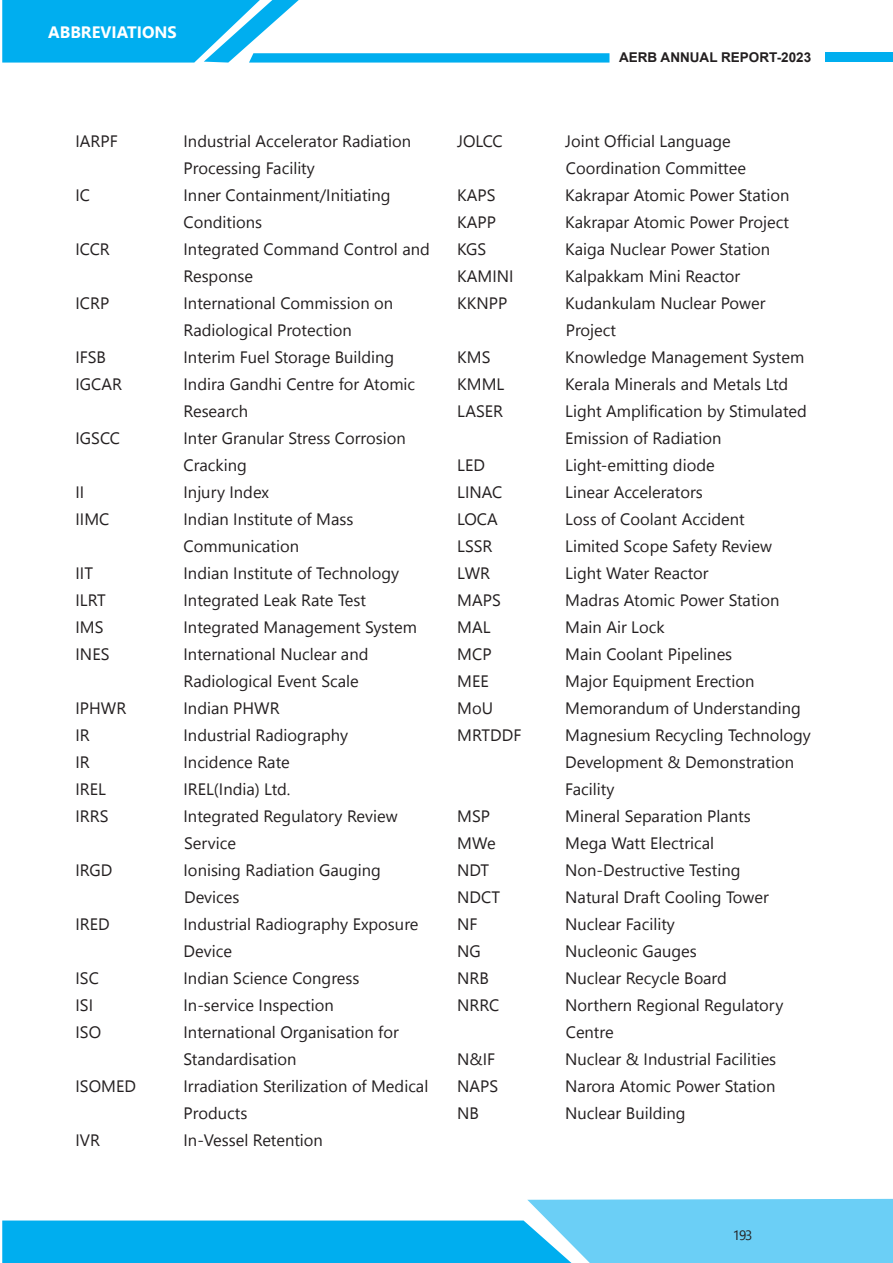
<style>
.page{position:relative;width:893px;height:1263px;background:#fff}
.page>*{position:absolute;margin:0;border:0;box-sizing:border-box;transform-origin:0 0}
.Body_Text_11{font:16.5px/27px "Nirmala UI";color:#231f20}
.Sub-Headline{font:700 16.5px "Nirmala UI";color:#fff}
.t1{font:700 13.5px "Arial";color:#231f20}
.t2{font:13.5px "Nirmala UI";color:#231f20}
</style>
<div class="page">
<svg style="left:2px;top:1199px;width:891px;height:64px"></svg>
<div style="left:825px;top:53px;width:68px;height:9px;background:#00aeef"></div>
<svg style="left:2px;top:0;width:607px;height:63px"></svg>
<p class="Sub-Headline" style="left:48px;top:18px;width:130px">ABBREVIATIONS</p>
<p class="Body_Text_11" style="left:76px;top:127px;width:44px">IARPF</p>
<p class="Body_Text_11" style="left:184px;top:127px;width:229px">Industrial Accelerator Radiation<br>Processing Facility</p>
<p class="Body_Text_11" style="left:76px;top:181px;width:16px">IC</p>
<p class="Body_Text_11" style="left:184px;top:181px;width:209px">Inner Containment/Initiating<br>Conditions</p>
<p class="Body_Text_11" style="left:76px;top:235px;width:36px">ICCR</p>
<p class="Body_Text_11" style="left:184px;top:235px;width:248px">Integrated Command Control and<br>Response</p>
<p class="Body_Text_11" style="left:76px;top:289px;width:35px">ICRP</p>
<p class="Body_Text_11" style="left:184px;top:289px;width:211px">International Commission on<br>Radiological Protection</p>
<p class="Body_Text_11" style="left:76px;top:343px;width:32px">IFSB</p>
<p class="Body_Text_11" style="left:184px;top:343px;width:212px">Interim Fuel Storage Building</p>
<p class="Body_Text_11" style="left:76px;top:370px;width:48px">IGCAR</p>
<p class="Body_Text_11" style="left:184px;top:370px;width:233px">Indira Gandhi Centre for Atomic<br>Research</p>
<p class="Body_Text_11" style="left:76px;top:424px;width:46px">IGSCC</p>
<p class="Body_Text_11" style="left:184px;top:424px;width:224px">Inter Granular Stress Corrosion<br>Cracking</p>
<p class="Body_Text_11" style="left:76px;top:478px;width:10px">II</p>
<p class="Body_Text_11" style="left:184px;top:478px;width:87px">Injury Index</p>
<p class="Body_Text_11" style="left:76px;top:505px;width:35px">IIMC</p>
<p class="Body_Text_11" style="left:184px;top:505px;width:171px">Indian Institute of Mass<br>Communication</p>
<p class="Body_Text_11" style="left:76px;top:559px;width:19px">IIT</p>
<p class="Body_Text_11" style="left:184px;top:559px;width:217px">Indian Institute of Technology</p>
<p class="Body_Text_11" style="left:76px;top:586px;width:32px">ILRT</p>
<p class="Body_Text_11" style="left:184px;top:586px;width:184px">Integrated Leak Rate Test</p>
<p class="Body_Text_11" style="left:76px;top:613px;width:29px">IMS</p>
<p class="Body_Text_11" style="left:184px;top:613px;width:235px">Integrated Management System</p>
<p class="Body_Text_11" style="left:76px;top:640px;width:35px">INES</p>
<p class="Body_Text_11" style="left:184px;top:640px;width:186px">International Nuclear and<br>Radiological Event Scale</p>
<p class="Body_Text_11" style="left:76px;top:694px;width:52px">IPHWR</p>
<p class="Body_Text_11" style="left:184px;top:694px;width:97px">Indian PHWR</p>
<p class="Body_Text_11" style="left:76px;top:721px;width:16px">IR</p>
<p class="Body_Text_11" style="left:184px;top:721px;width:166px">Industrial Radiography</p>
<p class="Body_Text_11" style="left:76px;top:748px;width:16px">IR</p>
<p class="Body_Text_11" style="left:184px;top:748px;width:108px">Incidence Rate</p>
<p class="Body_Text_11" style="left:76px;top:775px;width:32px">IREL</p>
<p class="Body_Text_11" style="left:184px;top:775px;width:108px">IREL(India) Ltd.</p>
<p class="Body_Text_11" style="left:76px;top:802px;width:34px">IRRS</p>
<p class="Body_Text_11" style="left:184px;top:802px;width:216px">Integrated Regulatory Review<br>Service</p>
<p class="Body_Text_11" style="left:76px;top:856px;width:38px">IRGD</p>
<p class="Body_Text_11" style="left:184px;top:856px;width:199px">Ionising Radiation Gauging<br>Devices</p>
<p class="Body_Text_11" style="left:76px;top:910px;width:36px">IRED</p>
<p class="Body_Text_11" style="left:184px;top:910px;width:236px">Industrial Radiography Exposure<br>Device</p>
<p class="Body_Text_11" style="left:76px;top:964px;width:25px">ISC</p>
<p class="Body_Text_11" style="left:184px;top:964px;width:177px">Indian Science Congress</p>
<p class="Body_Text_11" style="left:76px;top:991px;width:19px">ISI</p>
<p class="Body_Text_11" style="left:184px;top:991px;width:152px">In-service Inspection</p>
<p class="Body_Text_11" style="left:76px;top:1018px;width:27px">ISO</p>
<p class="Body_Text_11" style="left:184px;top:1018px;width:217px">International Organisation for<br>Standardisation</p>
<p class="Body_Text_11" style="left:76px;top:1072px;width:62px">ISOMED</p>
<p class="Body_Text_11" style="left:184px;top:1072px;width:246px">Irradiation Sterilization of Medical<br>Products</p>
<p class="Body_Text_11" style="left:76px;top:1126px;width:26px">IVR</p>
<p class="Body_Text_11" style="left:184px;top:1126px;width:141px">In-Vessel Retention</p>
<p class="t1" style="left:619px;top:48px;width:194px">AERB ANNUAL REPORT-2023</p>
<p class="Body_Text_11" style="left:457px;top:127px;width:47px">JOLCC</p>
<p class="Body_Text_11" style="left:565px;top:127px;width:182px">Joint Official Language<br>Coordination Committee</p>
<p class="Body_Text_11" style="left:457px;top:181px;width:40px">KAPS</p>
<p class="Body_Text_11" style="left:565px;top:181px;width:226px">Kakrapar Atomic Power Station</p>
<p class="Body_Text_11" style="left:457px;top:208px;width:40px">KAPP</p>
<p class="Body_Text_11" style="left:565px;top:208px;width:225px">Kakrapar Atomic Power Project</p>
<p class="Body_Text_11" style="left:457px;top:235px;width:30px">KGS</p>
<p class="Body_Text_11" style="left:565px;top:235px;width:207px">Kaiga Nuclear Power Station</p>
<p class="Body_Text_11" style="left:457px;top:262px;width:58px">KAMINI</p>
<p class="Body_Text_11" style="left:565px;top:262px;width:176px">Kalpakkam Mini Reactor</p>
<p class="Body_Text_11" style="left:457px;top:289px;width:51px">KKNPP</p>
<p class="Body_Text_11" style="left:565px;top:289px;width:202px">Kudankulam Nuclear Power<br>Project</p>
<p class="Body_Text_11" style="left:457px;top:343px;width:35px">KMS</p>
<p class="Body_Text_11" style="left:565px;top:343px;width:240px">Knowledge Management System</p>
<p class="Body_Text_11" style="left:457px;top:370px;width:48px">KMML</p>
<p class="Body_Text_11" style="left:565px;top:370px;width:225px">Kerala Minerals and Metals Ltd</p>
<p class="Body_Text_11" style="left:457px;top:397px;width:47px">LASER</p>
<p class="Body_Text_11" style="left:565px;top:397px;width:243px">Light Amplification by Stimulated<br>Emission of Radiation</p>
<p class="Body_Text_11" style="left:457px;top:451px;width:29px">LED</p>
<p class="Body_Text_11" style="left:565px;top:451px;width:151px">Light-emitting diode</p>
<p class="Body_Text_11" style="left:457px;top:478px;width:47px">LINAC</p>
<p class="Body_Text_11" style="left:565px;top:478px;width:139px">Linear Accelerators</p>
<p class="Body_Text_11" style="left:457px;top:505px;width:42px">LOCA</p>
<p class="Body_Text_11" style="left:565px;top:505px;width:181px">Loss of Coolant Accident</p>
<p class="Body_Text_11" style="left:457px;top:532px;width:37px">LSSR</p>
<p class="Body_Text_11" style="left:565px;top:532px;width:208px">Limited Scope Safety Review</p>
<p class="Body_Text_11" style="left:457px;top:559px;width:34px">LWR</p>
<p class="Body_Text_11" style="left:565px;top:559px;width:145px">Light Water Reactor</p>
<p class="Body_Text_11" style="left:457px;top:586px;width:45px">MAPS</p>
<p class="Body_Text_11" style="left:565px;top:586px;width:216px">Madras Atomic Power Station</p>
<p class="Body_Text_11" style="left:457px;top:613px;width:35px">MAL</p>
<p class="Body_Text_11" style="left:565px;top:613px;width:101px">Main Air Lock</p>
<p class="Body_Text_11" style="left:457px;top:640px;width:36px">MCP</p>
<p class="Body_Text_11" style="left:565px;top:640px;width:168px">Main Coolant Pipelines</p>
<p class="Body_Text_11" style="left:457px;top:667px;width:33px">MEE</p>
<p class="Body_Text_11" style="left:565px;top:667px;width:191px">Major Equipment Erection</p>
<p class="Body_Text_11" style="left:457px;top:694px;width:37px">MoU</p>
<p class="Body_Text_11" style="left:565px;top:694px;width:237px">Memorandum of Understanding</p>
<p class="Body_Text_11" style="left:457px;top:721px;width:66px">MRTDDF</p>
<p class="Body_Text_11" style="left:565px;top:721px;width:247px">Magnesium Recycling Technology<br>Development &amp; Demonstration<br>Facility</p>
<p class="Body_Text_11" style="left:457px;top:802px;width:34px">MSP</p>
<p class="Body_Text_11" style="left:565px;top:802px;width:187px">Mineral Separation Plants</p>
<p class="Body_Text_11" style="left:457px;top:829px;width:40px">MWe</p>
<p class="Body_Text_11" style="left:565px;top:829px;width:150px">Mega Watt Electrical</p>
<p class="Body_Text_11" style="left:457px;top:856px;width:33px">NDT</p>
<p class="Body_Text_11" style="left:565px;top:856px;width:177px">Non-Destructive Testing</p>
<p class="Body_Text_11" style="left:457px;top:883px;width:44px">NDCT</p>
<p class="Body_Text_11" style="left:565px;top:883px;width:205px">Natural Draft Cooling Tower</p>
<p class="Body_Text_11" style="left:457px;top:910px;width:22px">NF</p>
<p class="Body_Text_11" style="left:565px;top:910px;width:111px">Nuclear Facility</p>
<p class="Body_Text_11" style="left:457px;top:937px;width:25px">NG</p>
<p class="Body_Text_11" style="left:565px;top:937px;width:133px">Nucleonic Gauges</p>
<p class="Body_Text_11" style="left:457px;top:964px;width:33px">NRB</p>
<p class="Body_Text_11" style="left:565px;top:964px;width:163px">Nuclear Recycle Board</p>
<p class="Body_Text_11" style="left:457px;top:991px;width:44px">NRRC</p>
<p class="Body_Text_11" style="left:565px;top:991px;width:220px">Northern Regional Regulatory<br>Centre</p>
<p class="Body_Text_11" style="left:457px;top:1045px;width:39px">N&amp;IF</p>
<p class="Body_Text_11" style="left:565px;top:1045px;width:212px">Nuclear &amp; Industrial Facilities</p>
<p class="Body_Text_11" style="left:457px;top:1072px;width:42px">NAPS</p>
<p class="Body_Text_11" style="left:565px;top:1072px;width:212px">Narora Atomic Power Station</p>
<p class="Body_Text_11" style="left:457px;top:1099px;width:23px">NB</p>
<p class="Body_Text_11" style="left:565px;top:1099px;width:122px">Nuclear Building</p>
<p class="t2" style="left:733px;top:1224px;width:21px">193</p>
</div>
